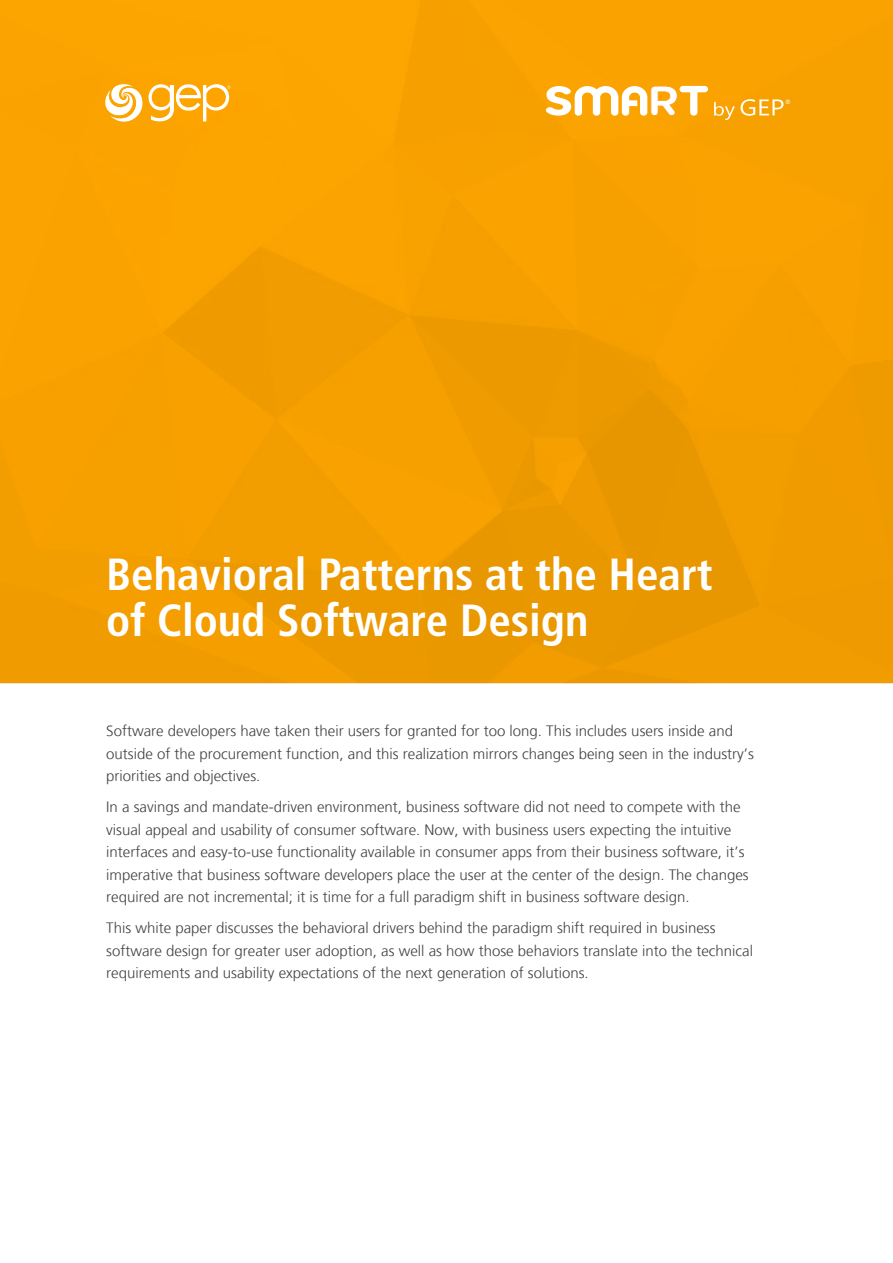
<style>
.page{position:relative;width:893px;height:1263px;background:#fff}
.page>*{position:absolute;margin:0;border:0;box-sizing:border-box;transform-origin:0 0}
.t1{font:700 condensed 45px/46.5px "Frutiger LT Std";color:#fff}
.t2{font:300 15px/22.5px "Frutiger";color:#414042}
.t3{font:6px "Arial";color:#fff}
</style>
<div class="page">
<img style="left:0;top:1px;width:893px;height:682px">
<svg style="left:100px;top:83px;width:130px;height:43px"></svg>
<svg style="left:546px;top:86px;width:162px;height:30px"></svg>
<svg style="left:714px;top:99px;width:70px;height:21px"></svg>
<p class="t3" style="left:786px;top:98px;width:6px">®</p>
<h1 class="t1" style="left:106px;top:551px;width:608px">Behavioral Patterns at the Heart of Cloud Software Design</h1>
<p class="t2" style="left:106px;top:720px;width:649px">Software developers have taken their users for granted for too long. This includes users inside and outside of the procurement function, and this realization mirrors changes being seen in the industry’s priorities and objectives.</p>
<p class="t2" style="left:106px;top:796px;width:644px">In a savings and mandate-driven environment, business software did not need to compete with the visual appeal and usability of consumer software. Now, with business users expecting the intuitive interfaces and easy-to-use functionality available in consumer apps from their business software, it’s imperative that business software developers place the user at the center of the design. The changes required are not incremental; it is time for a full paradigm shift in business software design.</p>
<p class="t2" style="left:106px;top:917px;width:648px">This white paper discusses the behavioral drivers behind the paradigm shift required in business software design for greater user adoption, as well as how those behaviors translate into the technical requirements and usability expectations of the next generation of solutions.</p>
</div>
